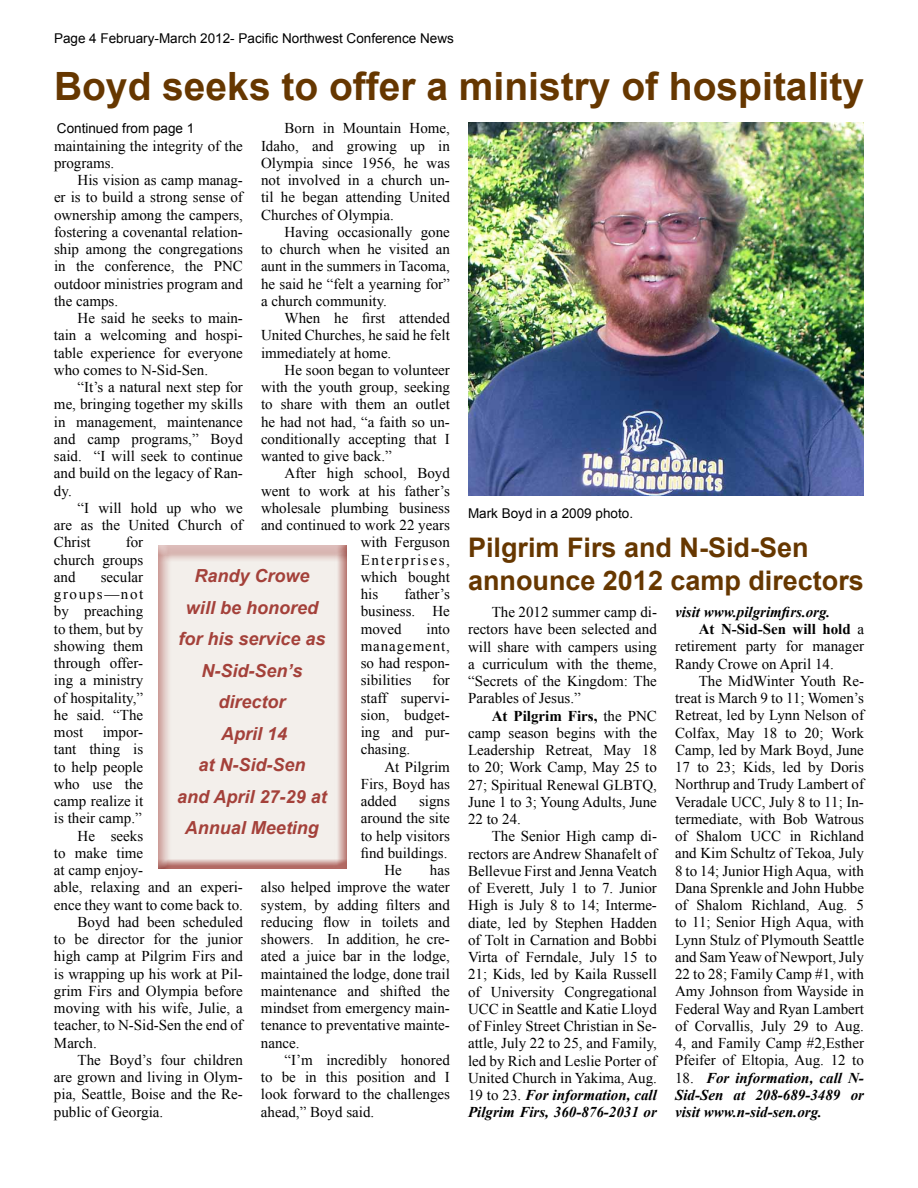
<style>
.page{position:relative;width:918px;height:1188px;background:#fff}
.page>*{position:absolute;margin:0;border:0;box-sizing:border-box;transform-origin:0 0}
.t1{font:700 39px "Arial";color:#663700}
.t2{font:700 27px/32.4px "Arial";color:#663700}
.t3{font:italic 700 18px/31.5px "Arial";color:#a4413a;text-align:center}
.t4{font:15px/17.2px "Times New Roman";color:#000;text-align:justify}
.t5{font:italic 700 15px/17.2px "Times New Roman";color:#000;text-align:justify}
.t6{font:700 15px "Times New Roman";color:#000}
.t7{font:15px "Times New Roman";letter-spacing:.11em;color:#000}
.t8{font:13.5px "Arial";color:#000}
.s1{font-weight:700}
.s2{font-weight:700;font-style:italic}
.s3{font-weight:400}
.s4{font-weight:400;font-style:normal}
</style>
<div class="page">
<div style="left:157px;top:545px;width:192px;height:324px;background:#a4413a;opacity:.75"></div>
<img style="left:468px;top:123px;width:396px;height:373px">
<p class="t8" style="left:54px;top:29px;width:401px">Page 4 February-March 2012- Pacific Northwest Conference News</p>
<h1 class="t1" style="left:54px;top:60px;width:812px">Boyd seeks to offer a ministry of hospitality</h1>
<p class="t8" style="left:57px;top:119px;width:139px">Continued from page 1</p>
<p class="t4" style="left:54px;top:137px;width:190px">maintaining the integrity of the programs.</p>
<p class="t4" style="left:54px;top:171px;width:190px;text-indent:24px">His vision as camp manag&shy;er is to build a strong sense of ownership among the campers, fostering a covenantal relation&shy;ship among the congregations in the conference, the PNC outdoor ministries program and the camps.</p>
<p class="t4" style="left:54px;top:309px;width:190px;text-indent:24px">He said he seeks to main&shy;tain a welcoming and hospi&shy;table experience for everyone who comes to N-Sid-Sen.</p>
<p class="t4" style="left:54px;top:378px;width:190px;text-indent:24px">“It’s a natural next step for me, bringing together my skills in management, maintenance and camp programs,” Boyd said. “I will seek to continue and build on the legacy of Ran&shy;dy.</p>
<p class="t4" style="left:54px;top:499px;width:190px;text-indent:24px">“I will hold up who we are as the United Church of Christ</p>
<p class="t4" style="left:261px;top:120px;width:190px;text-indent:24px">Born in Mountain Home, Idaho, and growing up in Olympia since 1956, he was not involved in a church un&shy;til he began attending United Churches of Olympia.</p>
<p class="t4" style="left:261px;top:223px;width:190px;text-indent:24px">Having occasionally gone to church when he visited an aunt in the summers in Tacoma, he said he “felt a yearning for” a church community.</p>
<p class="t4" style="left:261px;top:309px;width:190px;text-indent:24px">When he first attended United Churches, he said he felt immediately at home.</p>
<p class="t4" style="left:261px;top:361px;width:190px;text-indent:24px">He soon began to volunteer with the youth group, seeking to share with them an outlet he had not had, “a faith so un&shy;conditionally accepting that I wanted to give back.”</p>
<p class="t4" style="left:285px;top:465px;width:167px">After high school, Boyd</p>
<p class="t4" style="left:261px;top:482px;width:190px">went to work at his father’s</p>
<p class="t4" style="left:261px;top:499px;width:190px">wholesale plumbing business</p>
<p class="t4" style="left:261px;top:516px;width:190px">and continued to work 22 years</p>
<p class="t4" style="left:361px;top:534px;width:91px">with Ferguson</p>
<p class="t7" style="left:361px;top:550px;width:91px">Enterprises,</p>
<p class="t4" style="left:361px;top:568px;width:91px">which bought</p>
<p class="t4" style="left:361px;top:585px;width:19px">his</p>
<p class="t8" style="left:468px;top:505px;width:167px">Mark Boyd in a 2009 photo.</p>
<p class="t4" style="left:54px;top:534px;width:91px;text-indent:72px">for church groups and</p>
<h2 class="t2" style="left:468px;top:533px;width:397px">Pilgrim Firs and N-Sid-Sen announce 2012 camp directors</h2>
<p class="t4" style="left:468px;top:603px;width:190px;text-indent:24px">The 2012 summer camp di&shy;rectors have been selected and will share with campers using a curriculum with the theme, “Secrets of the Kingdom: The Parables of Jesus.”</p>
<p class="t4" style="left:468px;top:707px;width:190px;text-indent:24px"><span class="s1">At Pilgrim Firs,</span> the PNC camp season begins with the Leadership Retreat, May 18 to 20; Work Camp, May 25 to 27; Spiritual Renewal GLBTQ, June 1 to 3; Young Adults, June 22 to 24.</p>
<p class="t4" style="left:468px;top:828px;width:190px;text-indent:24px">The Senior High camp di&shy;rectors are Andrew Shanafelt of Bellevue First and Jenna Veatch of Everett, July 1 to 7. Junior High is July 8 to 14; Interme&shy;diate, led by Stephen Hadden of Tolt in Carnation and Bobbi Virta of Ferndale, July 15 to 21; Kids, led by Kaila Russell of University Congregational UCC in Seattle and Katie Lloyd of Finley Street Christian in Se&shy;attle, July 22 to 25, and Family, led by Rich and Leslie Porter of United Church in Yakima, Aug.<br>19 to 23. <span class="s2">For information, call Pilgrim Firs, 360-876-2031 or</span></p>
<p class="t3" style="left:177px;top:561px;width:151px">Randy Crowe<br>will be honored for his service as<br>N-Sid-Sen’s director<br>April 14<br>at N-Sid-Sen<br>and April 27-29 at<br>Annual Meeting</p>
<p class="t4" style="left:54px;top:568px;width:91px;text-indent:47px">secular groups—not by preaching to them, but by showing them through offer&shy;ing a ministry of hospitality,” he said. “The most</p>
<p class="t4" style="left:361px;top:585px;width:91px;text-indent:44px">father’s business. He moved</p>
<p class="t5" style="left:675px;top:603px;width:157px">visit www.pilgrimfirs.org.</p>
<p class="t6" style="left:699px;top:619px;width:167px">At N-Sid-Sen will hold <span class="s3">a</span></p>
<p class="t4" style="left:675px;top:638px;width:190px">retirement party for manager</p>
<p class="t4" style="left:675px;top:655px;width:160px">Randy Crowe on April 14.</p>
<p class="t4" style="left:699px;top:672px;width:167px">The MidWinter Youth Re-</p>
<p class="t4" style="left:675px;top:689px;width:190px">treat is March 9 to 11; Women’s</p>
<p class="t4" style="left:675px;top:707px;width:190px">Retreat, led by Lynn Nelson of</p>
<p class="t4" style="left:675px;top:724px;width:190px">Colfax, May 18 to 20; Work</p>
<p class="t4" style="left:675px;top:741px;width:190px">Camp, led by Mark Boyd, June</p>
<p class="t4" style="left:675px;top:758px;width:190px">17 to 23; Kids, led by Doris</p>
<p class="t4" style="left:675px;top:776px;width:190px">Northrup and Trudy Lambert of</p>
<p class="t4" style="left:675px;top:793px;width:190px">Veradale UCC, July 8 to 11; In-</p>
<p class="t4" style="left:675px;top:810px;width:190px">termediate, with Bob Watrous</p>
<p class="t4" style="left:675px;top:827px;width:190px">of Shalom UCC in Richland</p>
<p class="t4" style="left:675px;top:845px;width:190px">and Kim Schultz of Tekoa, July</p>
<p class="t4" style="left:675px;top:862px;width:190px">8 to 14; Junior High Aqua, with</p>
<p class="t4" style="left:675px;top:879px;width:190px">Dana Sprenkle and John Hubbe</p>
<p class="t4" style="left:675px;top:896px;width:190px">of Shalom Richland, Aug. 5</p>
<p class="t4" style="left:675px;top:914px;width:190px">to 11; Senior High Aqua, with</p>
<p class="t4" style="left:675px;top:931px;width:190px">Lynn Stulz of Plymouth Seattle</p>
<p class="t4" style="left:675px;top:948px;width:190px">and Sam Yeaw of Newport, July</p>
<p class="t4" style="left:675px;top:965px;width:190px">22 to 28; Family Camp #1, with</p>
<p class="t4" style="left:675px;top:983px;width:190px">Amy Johnson from Wayside in</p>
<p class="t4" style="left:675px;top:1000px;width:190px">Federal Way and Ryan Lambert</p>
<p class="t4" style="left:675px;top:1017px;width:190px">of Corvallis, July 29 to Aug.</p>
<p class="t4" style="left:675px;top:1034px;width:190px">4, and Family Camp #2,Esther</p>
<p class="t4" style="left:675px;top:1052px;width:190px">Pfeifer of Eltopia, Aug. 12 to</p>
<p class="t5" style="left:675px;top:1069px;width:190px"><span class="s4">18.</span> For information, call N-Sid-Sen at 208-689-3489 or visit www.n-sid-sen.org.</p>
<p class="t4" style="left:361px;top:620px;width:91px;text-indent:66px">into management, so had respon&shy;sibilities</p>
<p class="t4" style="left:361px;top:672px;width:91px;text-indent:72px">for staff supervi&shy;sion, budget&shy;ing and pur&shy;chasing.</p>
<p class="t4" style="left:361px;top:758px;width:91px;text-indent:24px">At Pilgrim Firs, Boyd has added</p>
<p class="t4" style="left:103px;top:723px;width:42px">impor-</p>
<p class="t4" style="left:54px;top:741px;width:91px">tant thing is</p>
<p class="t4" style="left:54px;top:758px;width:91px">to help people</p>
<p class="t4" style="left:54px;top:775px;width:91px">who use the</p>
<p class="t4" style="left:54px;top:792px;width:91px">camp realize it</p>
<p class="t4" style="left:54px;top:810px;width:89px">is their camp.”</p>
<p class="t4" style="left:78px;top:827px;width:67px">He seeks</p>
<p class="t4" style="left:54px;top:844px;width:91px">to make time</p>
<p class="t4" style="left:54px;top:861px;width:91px">at camp enjoy-</p>
<p class="t4" style="left:54px;top:879px;width:190px">able, relaxing and an experi-</p>
<p class="t4" style="left:54px;top:896px;width:190px">ence they want to come back to.</p>
<p class="t4" style="left:78px;top:913px;width:167px">Boyd had been scheduled</p>
<p class="t4" style="left:54px;top:930px;width:190px">to be director for the junior</p>
<p class="t4" style="left:54px;top:948px;width:190px">high camp at Pilgrim Firs and</p>
<p class="t4" style="left:54px;top:965px;width:190px">is wrapping up his work at Pil-</p>
<p class="t4" style="left:54px;top:982px;width:190px">grim Firs and Olympia before</p>
<p class="t4" style="left:54px;top:999px;width:190px">moving with his wife, Julie, a</p>
<p class="t4" style="left:54px;top:1017px;width:190px">teacher, to N-Sid-Sen the end of</p>
<p class="t4" style="left:54px;top:1034px;width:44px">March.</p>
<p class="t4" style="left:78px;top:1051px;width:167px">The Boyd’s four children</p>
<p class="t4" style="left:54px;top:1068px;width:190px">are grown and living in Olym-</p>
<p class="t4" style="left:54px;top:1086px;width:190px">pia, Seattle, Boise and the Re-</p>
<p class="t4" style="left:54px;top:1103px;width:111px">public of Georgia.</p>
<p class="t4" style="left:419px;top:792px;width:32px">signs</p>
<p class="t4" style="left:361px;top:810px;width:91px">around the site</p>
<p class="t4" style="left:361px;top:827px;width:91px">to help visitors</p>
<p class="t4" style="left:361px;top:844px;width:88px">find buildings.</p>
<p class="t4" style="left:384px;top:861px;width:19px">He</p>
<p class="t4" style="left:261px;top:861px;width:190px;text-indent:169px">has also helped improve the water system, by adding filters and reducing flow in toilets and showers. In addition, he cre&shy;ated a juice bar in the lodge, maintained the lodge, done trail maintenance and shifted the mindset from emergency main&shy;tenance to preventative mainte&shy;nance.</p>
<p class="t4" style="left:261px;top:1051px;width:190px;text-indent:24px">“I’m incredibly honored to be in this position and I look forward to the challenges ahead,” Boyd said.</p>
</div>
